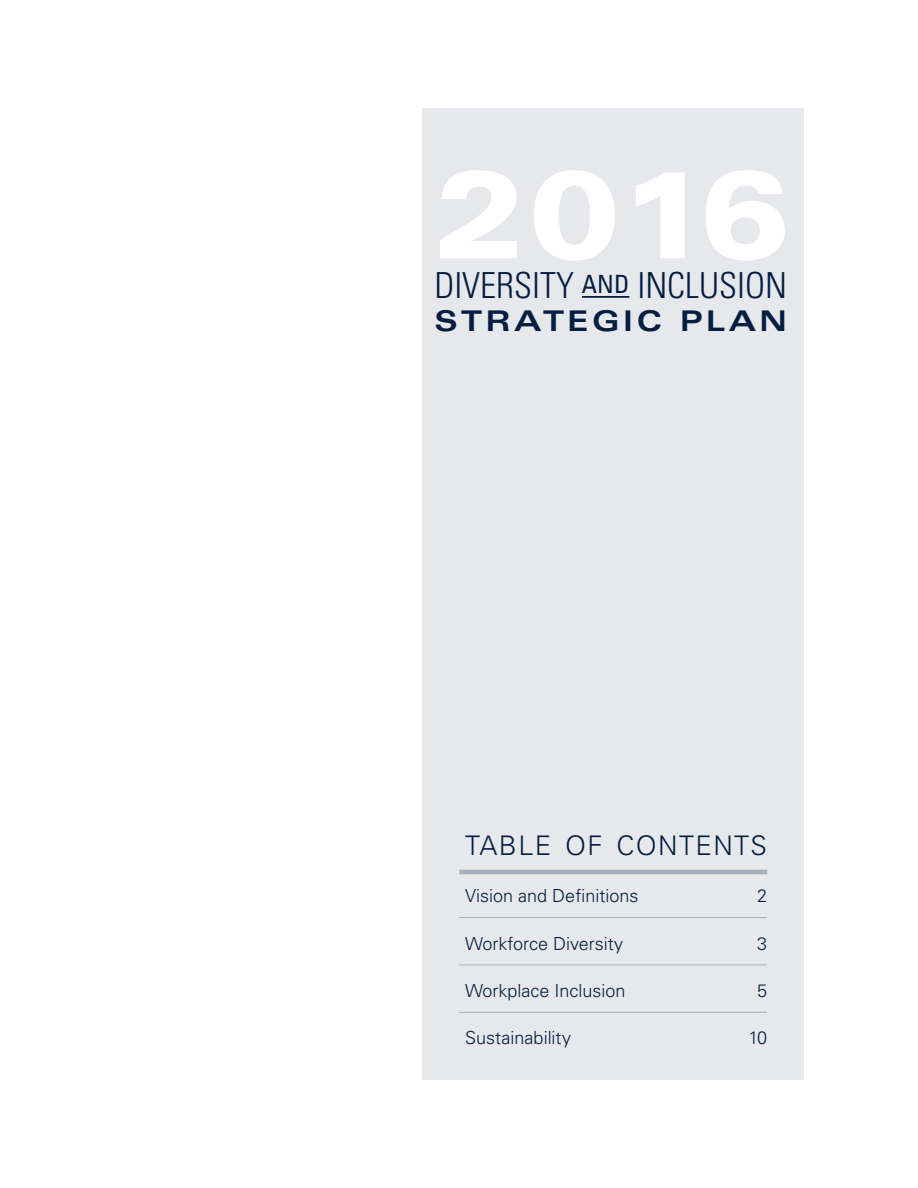
<style>
.page{position:relative;width:918px;height:1188px;background:#fff}
.page>*{position:absolute;margin:0;border:0;box-sizing:border-box;transform-origin:0 0}
.t1{font:900 expanded 123px "Univers LT Std";color:#fff}
.t2{font:300 condensed 35.85px "Univers LT Std";color:#041e41}
.t3{font:700 expanded 28.5px "Univers LT Std";letter-spacing:.12em;color:#041e41}
.t4{font:300 27px "Univers LT Std";letter-spacing:.05em;color:#041e41}
.t5{font:300 18px "Univers LT Std";color:#041e41}
.s1{font-weight:400;font-size:25.2px}
</style>
<div class="page">
<div style="left:422px;top:108px;width:382px;height:972px;background:#e6e8ec"></div>
<hr style="left:459px;top:870px;width:308px;height:4px;background:#a7b0bc">
<hr style="left:459px;top:917px;width:308px;height:1px;background:#a7b0bc">
<hr style="left:459px;top:965px;width:308px;height:1px;background:#a7b0bc">
<hr style="left:459px;top:1012px;width:308px;height:1px;background:#a7b0bc">
<hr style="left:582px;top:296px;width:47px;height:2px;background:#041e41">
<h1 class="t1" style="left:433px;top:143px;width:359px">2016</h1>
<h2 class="t2" style="left:434px;top:264px;width:354px">DIVERSITY <span class="s1">and</span> INCLUSION</h2>
<h3 class="t3" style="left:434px;top:304px;width:354px">STRATEGIC PLAN</h3>
<h3 class="t4" style="left:465px;top:829px;width:303px">TABLE OF CONTENTS</h3>
<p class="t5" style="left:465px;top:885px;width:175px">Vision and Definitions</p>
<p class="t5" style="left:757px;top:885px;width:12px">2</p>
<p class="t5" style="left:465px;top:932px;width:159px">Workforce Diversity</p>
<p class="t5" style="left:757px;top:932px;width:12px">3</p>
<p class="t5" style="left:465px;top:980px;width:162px">Workplace Inclusion</p>
<p class="t5" style="left:757px;top:980px;width:12px">5</p>
<p class="t5" style="left:465px;top:1027px;width:107px">Sustainability</p>
<p class="t5" style="left:748px;top:1027px;width:20px">10</p>
</div>
